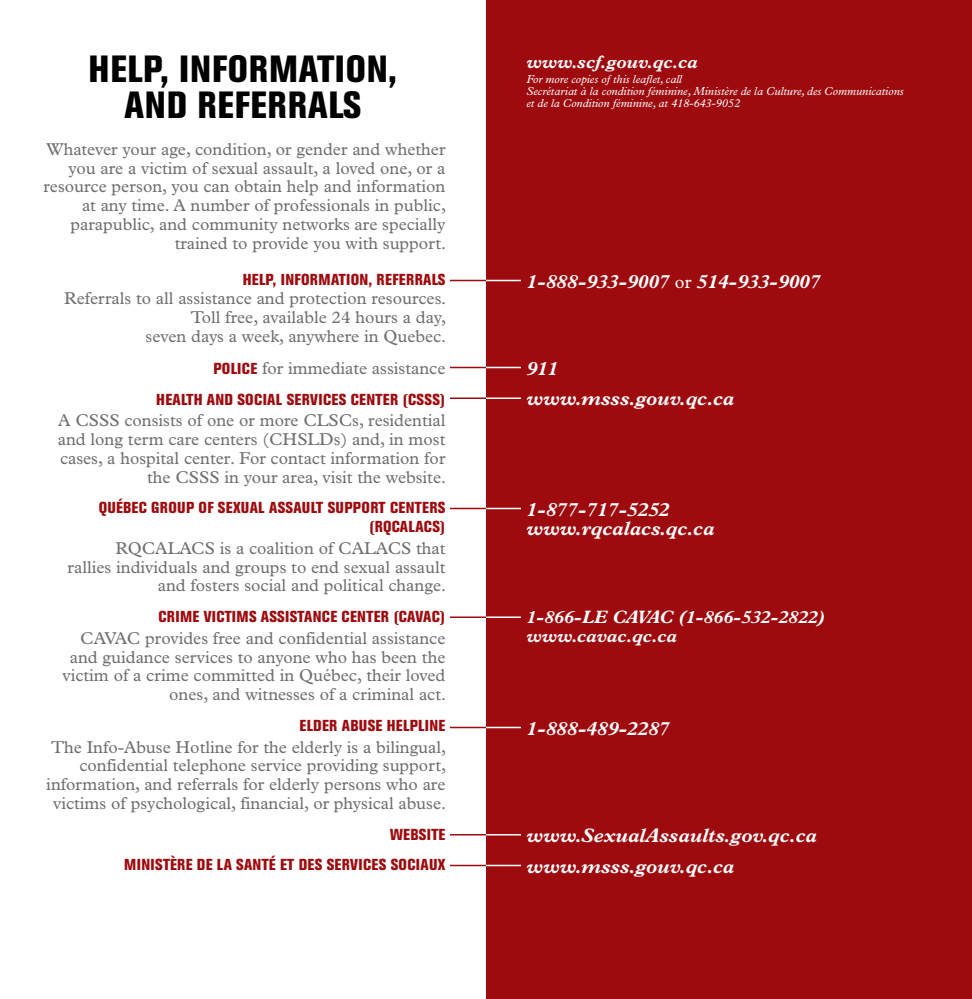
<style>
.page{position:relative;width:972px;height:999px;background:#fff}
.page>*{position:absolute;margin:0;border:0;box-sizing:border-box;transform-origin:0 0}
.t1{font:800 condensed 37.5px/36px "Akzidenz Grotesk BE";letter-spacing:.02em;color:#010101;text-align:center}
.t2{font:italic 700 19.5px/30.8px "Plantin";color:#fff}
.t3{font:italic 700 18px/18.8px "Plantin";color:#fff}
.t4{font:17.25px/18.8px "Plantin";color:#6d6f71;text-align:right}
.t5{font:800 condensed 15.75px/18.8px "Akzidenz Grotesk BE";letter-spacing:.02em;color:#9e0b0f}
.t6{font:italic 11.7px/12px "Plantin";color:#fff}
.s1{font-family:"Akzidenz Grotesk BE";font-weight:800;font-stretch:condensed;font-size:15.75px;color:#9e0b0f}
.s2{font-weight:400;font-style:normal;font-size:18px}
</style>
<div class="page">
<div style="left:486px;top:0;width:486px;height:999px;background:#9e0b0f"></div>
<hr style="left:485px;top:280px;width:36px;height:1px;background:#fff">
<hr style="left:450px;top:280px;width:36px;height:1px;background:#9e0b0f">
<hr style="left:485px;top:367px;width:36px;height:1px;background:#fff">
<hr style="left:450px;top:367px;width:36px;height:1px;background:#9e0b0f">
<hr style="left:485px;top:398px;width:36px;height:1px;background:#fff">
<hr style="left:450px;top:398px;width:36px;height:1px;background:#9e0b0f">
<hr style="left:485px;top:508px;width:36px;height:1px;background:#fff">
<hr style="left:450px;top:508px;width:36px;height:1px;background:#9e0b0f">
<hr style="left:485px;top:616px;width:36px;height:2px;background:#fff">
<hr style="left:450px;top:616px;width:36px;height:2px;background:#9e0b0f">
<hr style="left:485px;top:727px;width:36px;height:1px;background:#fff">
<hr style="left:450px;top:727px;width:36px;height:1px;background:#9e0b0f">
<hr style="left:485px;top:834px;width:36px;height:2px;background:#fff">
<hr style="left:450px;top:834px;width:36px;height:2px;background:#9e0b0f">
<hr style="left:485px;top:865px;width:36px;height:1px;background:#fff">
<hr style="left:450px;top:865px;width:36px;height:1px;background:#9e0b0f">
<h1 class="t1" style="left:89px;top:51px;width:310px">HELP, INFORMATION,<br>AND REFERRALS</h1>
<p class="t4" style="left:44px;top:140px;width:404px">Whatever your age, condition, or gender and whether you are a victim of sexual assault, a loved one, or a resource person, you can obtain help and information at any time. A number of professionals in public, parapublic, and community networks are specially trained to provide you with support.</p>
<p class="t5" style="left:243px;top:271px;width:204px">HELP, INFORMATION, REFERRALS</p>
<p class="t4" style="left:64px;top:289px;width:383px">Referrals to all assistance and protection resources.<br>Toll free, available 24 hours a day,<br>seven days a week, anywhere in Quebec.</p>
<p class="t4" style="left:213px;top:359px;width:234px"><span class="s1">POLI CE</span> for immediate assistance</p>
<p class="t5" style="left:156px;top:390px;width:18px">HEALTH</p>
<p class="t5" style="left:207px;top:390px;width:177px">AND SOCIAL SERVICES CENTER</p>
<p class="t5" style="left:403px;top:390px;width:44px">(CSSS)</p>
<p class="t4" style="left:58px;top:411px;width:390px">A CSSS consists of one or more CLSCs, residential and long term care centers (CHSLDs) and, in most cases, a hospital center. For contact information for the CSSS in your area, visit the website.</p>
<p class="t5" style="left:99px;top:499px;width:136px">QUÉBEC GROUP OF SEXUAL</p>
<p class="t5" style="left:269px;top:499px;width:18px">ASSAULT</p>
<p class="t5" style="left:369px;top:499px;width:78px;text-indent:-41px">SUPPORT CENTERS (RQCALACS)</p>
<p class="t4" style="left:68px;top:539px;width:380px">RQCALACS is a coalition of CALACS that<br>rallies individuals and groups to end sexual assault and fosters social and political change.</p>
<p class="t5" style="left:158px;top:607px;width:10px">CRIME</p>
<p class="t5" style="left:204px;top:607px;width:30px">VI CTIMS</p>
<p class="t5" style="left:261px;top:607px;width:17px">ASSISTA</p>
<p class="t5" style="left:313px;top:607px;width:62px">NCE CENTER</p>
<p class="t5" style="left:393px;top:607px;width:54px">(CAVAC)</p>
<p class="t4" style="left:63px;top:629px;width:385px">CAVAC provides free and confidential assistance and guidance services to anyone who has been the victim of a crime committed in Québec, their loved ones, and witnesses of a criminal act.</p>
<p class="t5" style="left:299px;top:716px;width:16px">ELDER</p>
<p class="t5" style="left:342px;top:716px;width:18px">ABUSE</p>
<p class="t5" style="left:387px;top:716px;width:17px">HELPLI</p>
<p class="t5" style="left:429px;top:716px;width:16px">NE</p>
<p class="t4" style="left:46px;top:737px;width:401px">The Info-Abuse Hotline for the elderly is a bilingual, confidential telephone service providing support, information, and referrals for elderly persons who are victims of psychological, financial, or physical abuse.</p>
<p class="t5" style="left:390px;top:825px;width:57px">WEBSITE</p>
<p class="t5" style="left:124px;top:856px;width:184px">MINISTÈRE DE LA SANTÉ ET DES</p>
<p class="t5" style="left:327px;top:856px;width:98px">SERVICES SOCIAUX</p>
<p class="t3" style="left:526px;top:52px;width:173px">www.scf.gouv.qc.ca</p>
<p class="t6" style="left:526px;top:73px;width:379px">For more copies of this leaflet, call<br>Secrétariat à la condition féminine, Ministère de la Culture, des Communications et de la Condition féminine, at 418-643-9052</p>
<p class="t2" style="left:526px;top:265px;width:295px">1-888-933-9007 <span class="s2">or</span> 514-933-9007</p>
<p class="t2" style="left:526px;top:352px;width:209px">911 www.msss.gouv.qc.ca</p>
<p class="t2" style="left:526px;top:499px;width:190px;line-height:19.5px">1-877-717-5252 www.rqcalacs.qc.ca</p>
<p class="t3" style="left:526px;top:607px;width:301px">1-866-le cava c (1-866-532-2822) www.cavac.qc.ca</p>
<p class="t2" style="left:526px;top:712px;width:145px">1-888-489-2287</p>
<p class="t2" style="left:526px;top:819px;width:292px">www.SexualAssaults.gov.qc.ca www.msss.gouv.qc.ca</p>
</div>
